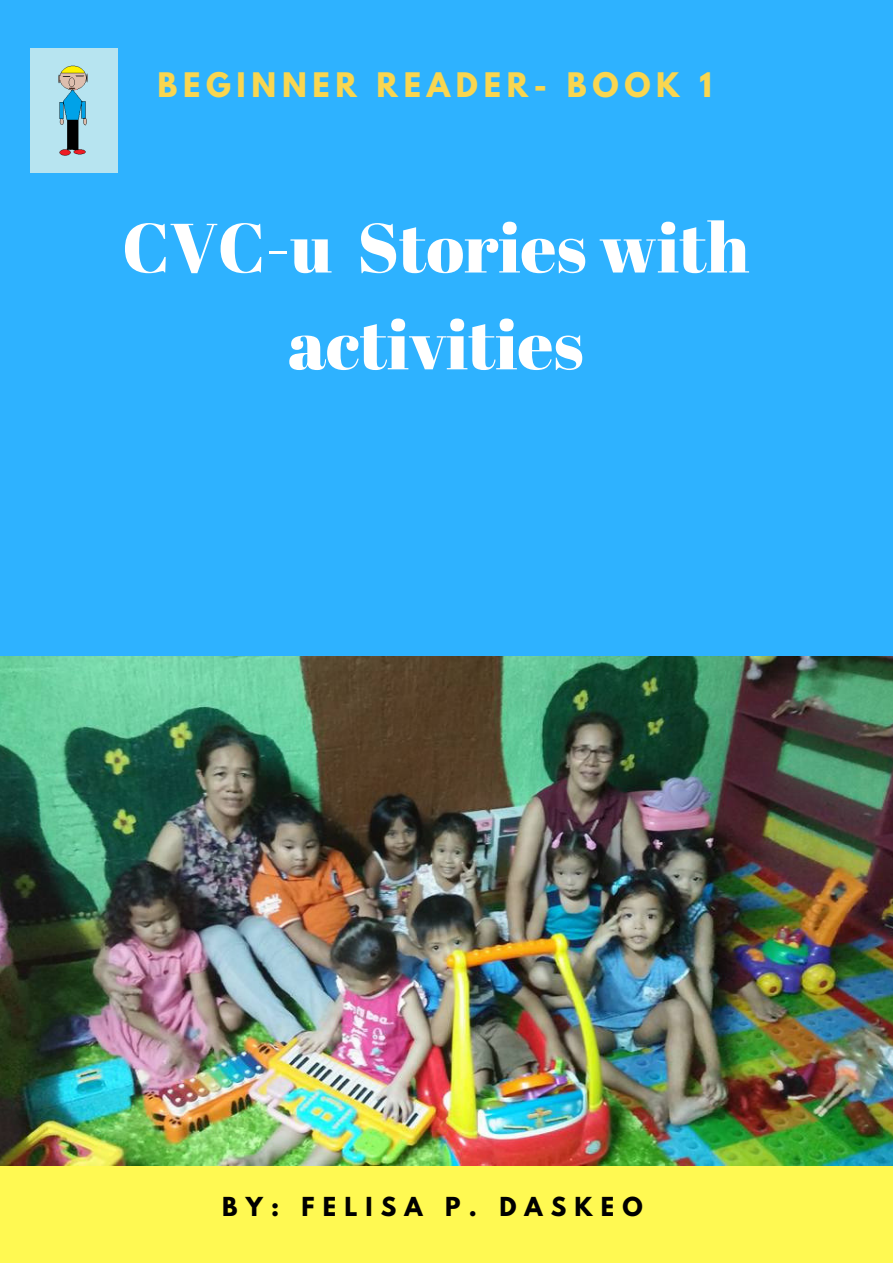
<style>
.page{position:relative;width:893px;height:1263px;background:#2eb2ff}
.page>*{position:absolute;margin:0;border:0;box-sizing:border-box;transform-origin:0 0}
.t1{font:69.6px/96.9px "Abril Fatface";color:#fff;text-align:center}
.t2{font:700 30px "League Spartan";letter-spacing:.19em;color:#f9d650}
.t3{font:700 23.25px "League Spartan";letter-spacing:.35em;color:#000}
</style>
<div class="page">
<div style="left:0;top:1165px;width:893px;height:98px;background:#fff952"></div>
<img style="left:0;top:656px;width:893px;height:509px">
<img style="left:30px;top:48px;width:87px;height:124px">
<p class="t2" style="left:157px;top:70px;width:556px">BEGINNER READER- BOOK 1</p>
<p class="t1" style="left:122px;top:197px;width:629px">CVC-u Stories with activities</p>
<p class="t3" style="left:222px;top:1195px;width:422px">BY: FELISA P. DASKEO</p>
</div>
